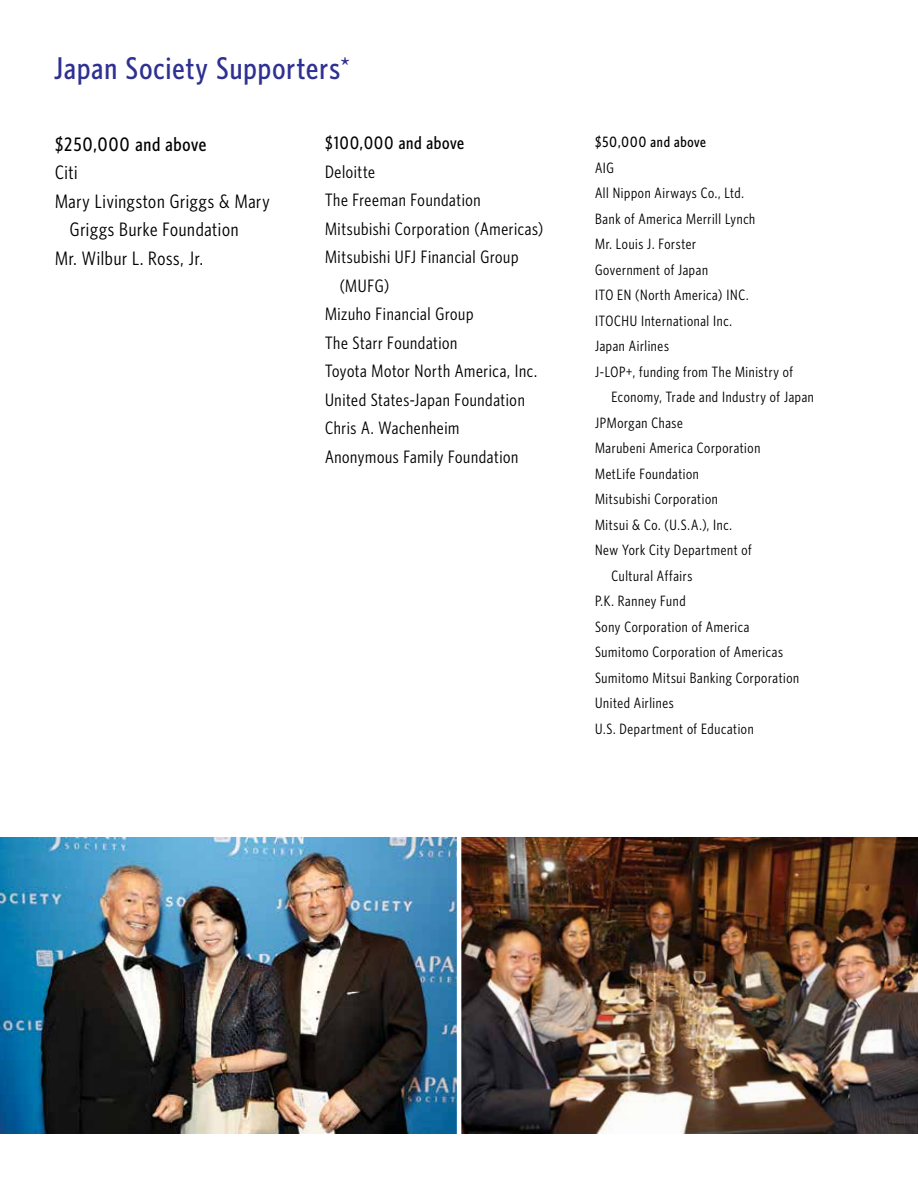
<style>
.page{position:relative;width:918px;height:1188px;background:#fff}
.page>*{position:absolute;margin:0;border:0;box-sizing:border-box;transform-origin:0 0}
.t1{font:500 31.5px "Whitney Condensed";letter-spacing:.035em;color:#2e3092}
.t2{font:19.5px "Whitney Condensed";letter-spacing:.035em;color:#000}
.t3{font:500 19.5px "Whitney Condensed";letter-spacing:.035em;color:#000}
.t4{font:18px "Whitney Condensed";letter-spacing:.035em;color:#000}
.t5{font:500 18px "Whitney Condensed";letter-spacing:.035em;color:#000}
.t6{font:15px "Whitney Condensed";letter-spacing:.045em;color:#000}
.t7{font:500 15px "Whitney Condensed";letter-spacing:.045em;color:#000}
</style>
<div class="page">
<img style="left:0;top:837px;width:918px;height:297px">
<hr style="left:457px;top:750px;width:4px;height:438px;background:#fff">
<h1 class="t1" style="left:54px;top:50px;width:297px">Japan Society Supporters*</h1>
<h2 class="t3" style="left:55px;top:133px;width:153px">$250,000 and above</h2>
<h2 class="t2" style="left:55px;top:161px;width:24px">Citi</h2>
<h2 class="t2" style="left:55px;top:190px;width:216px">Mary Livingston Griggs &amp; Mary</h2>
<h2 class="t2" style="left:70px;top:218px;width:170px">Griggs Burke Foundation</h2>
<h2 class="t2" style="left:55px;top:247px;width:149px">Mr. Wilbur L. Ross, Jr.</h2>
<p class="t5" style="left:325px;top:133px;width:141px">$100,000 and above</p>
<p class="t4" style="left:325px;top:162px;width:52px">Deloitte</p>
<p class="t4" style="left:325px;top:190px;width:157px">The Freeman Foundation</p>
<p class="t4" style="left:325px;top:219px;width:220px">Mitsubishi Corporation (Americas)</p>
<p class="t4" style="left:325px;top:247px;width:195px">Mitsubishi UFJ Financial Group</p>
<p class="t4" style="left:340px;top:276px;width:51px">(MUFG)</p>
<p class="t4" style="left:325px;top:304px;width:150px">Mizuho Financial Group</p>
<p class="t4" style="left:325px;top:333px;width:134px">The Starr Foundation</p>
<p class="t4" style="left:325px;top:361px;width:213px">Toyota Motor North America, Inc.</p>
<p class="t4" style="left:325px;top:390px;width:201px">United States-Japan Foundation</p>
<p class="t4" style="left:325px;top:418px;width:136px">Chris A. Wachenheim</p>
<p class="t4" style="left:325px;top:447px;width:195px">Anonymous Family Foundation</p>
<p class="t7" style="left:595px;top:133px;width:112px">$50,000 and above</p>
<p class="t6" style="left:595px;top:159px;width:21px">AIG</p>
<p class="t6" style="left:595px;top:184px;width:150px">All Nippon Airways Co., Ltd.</p>
<p class="t6" style="left:595px;top:210px;width:162px">Bank of America Merrill Lynch</p>
<p class="t6" style="left:595px;top:235px;width:102px">Mr. Louis J. Forster</p>
<p class="t6" style="left:595px;top:261px;width:114px">Government of Japan</p>
<p class="t6" style="left:595px;top:286px;width:155px">ITO EN (North America) INC.</p>
<p class="t6" style="left:595px;top:312px;width:138px">ITOCHU International Inc.</p>
<p class="t6" style="left:595px;top:337px;width:75px">Japan Airlines</p>
<p class="t6" style="left:595px;top:363px;width:200px">J-LOP+, funding from The Ministry of</p>
<p class="t6" style="left:611px;top:388px;width:204px">Economy, Trade and Industry of Japan</p>
<p class="t6" style="left:595px;top:414px;width:89px">JPMorgan Chase</p>
<p class="t6" style="left:595px;top:439px;width:167px">Marubeni America Corporation</p>
<p class="t6" style="left:595px;top:465px;width:105px">MetLife Foundation</p>
<p class="t6" style="left:595px;top:490px;width:124px">Mitsubishi Corporation</p>
<p class="t6" style="left:595px;top:516px;width:139px">Mitsui &amp; Co. (U.S.A.), Inc.</p>
<p class="t6" style="left:595px;top:541px;width:158px">New York City Department of</p>
<p class="t6" style="left:611px;top:567px;width:82px">Cultural Affairs</p>
<p class="t6" style="left:595px;top:592px;width:92px">P.K. Ranney Fund</p>
<p class="t6" style="left:595px;top:618px;width:156px">Sony Corporation of America</p>
<p class="t6" style="left:595px;top:643px;width:189px">Sumitomo Corporation of Americas</p>
<p class="t6" style="left:595px;top:669px;width:206px">Sumitomo Mitsui Banking Corporation</p>
<p class="t6" style="left:595px;top:694px;width:80px">United Airlines</p>
<p class="t6" style="left:595px;top:720px;width:160px">U.S. Department of Education</p>
</div>
